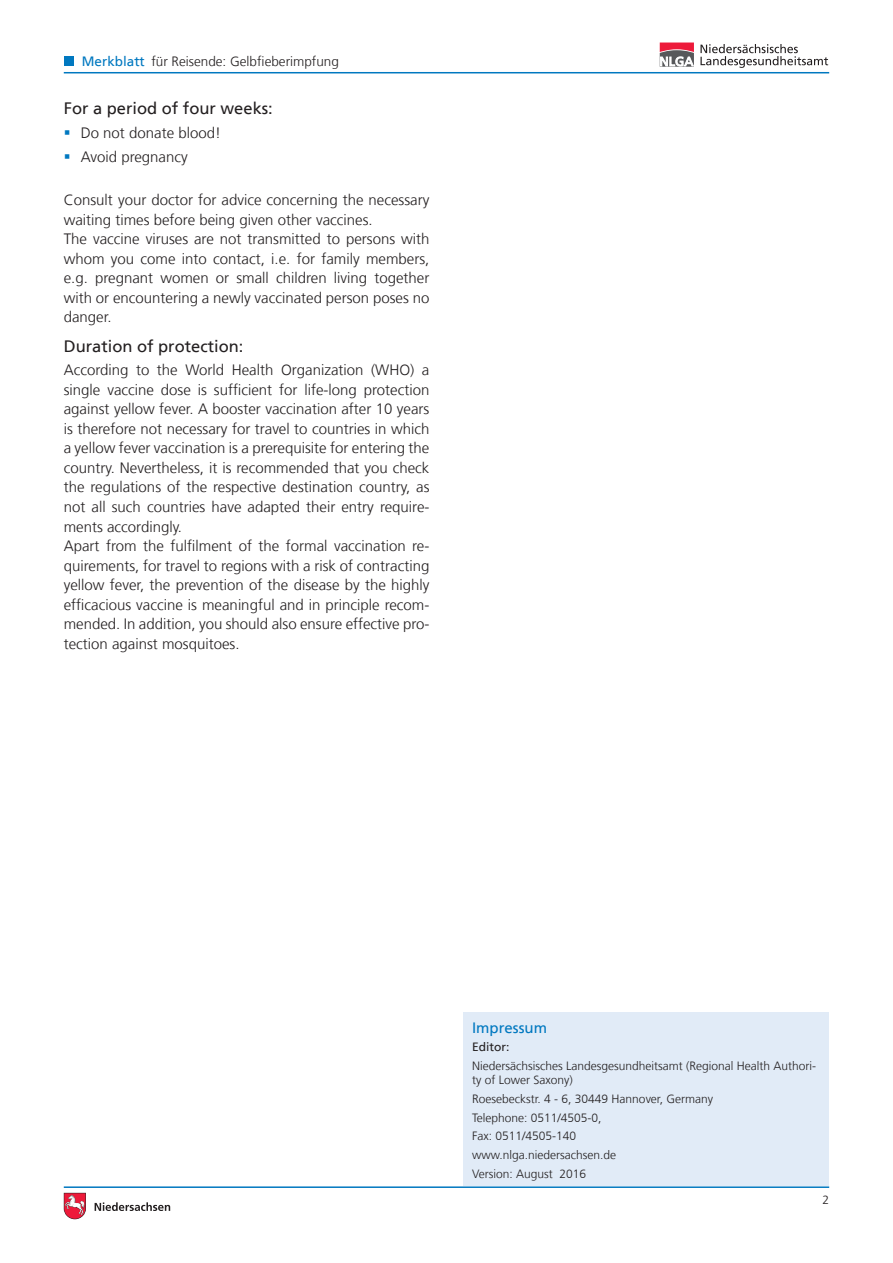
<style>
.page{position:relative;width:893px;height:1263px;background:#fff}
.page>*{position:absolute;margin:0;border:0;box-sizing:border-box;transform-origin:0 0}
.Mb_Überschrift_im_Te{font:16.5px "NDS Frutiger";color:#231f20}
.Mb_Text_ohne_Einzug{font:300 15px/19.5px "NDS Frutiger";color:#231f20;text-align:justify}
.t1{font:15px "NDS Frutiger";color:#0078c0}
.MbInfo_Kopfzeile{font:300 13.5px "NDS Frutiger";color:#231f20}
.t2{font:13.5px "NDS Frutiger";color:#0078c0}
.t3{font:300 12px/14.4px "NDS Frutiger";color:#231f20}
.t4{font:12px "NDS Frutiger";color:#231f20}
</style>
<div class="page">
<hr style="left:64px;top:72px;width:765px;height:1px;background:#0078c0">
<hr style="left:64px;top:1186px;width:765px;height:2px;background:#0078c0">
<div style="left:65px;top:56px;width:9px;height:10px;background:#0078c0"></div>
<svg style="left:95px;top:1202px;width:75px;height:9px"></svg>
<svg style="left:64px;top:1193px;width:22px;height:27px"></svg>
<svg style="left:660px;top:43px;width:34px;height:24px"></svg>
<svg style="left:700px;top:44px;width:128px;height:24px"></svg>
<div style="left:463px;top:1013px;width:366px;height:173px;background:#e1ebf7"></div>
<p class="MbInfo_Kopfzeile" style="left:151px;top:54px;width:189px">für Reisende: Gelbfieberimpfung</p>
<p class="Mb_Überschrift_im_Te" style="left:64px;top:99px;width:211px">For a period of four weeks:</p>
<p class="Mb_Text_ohne_Einzug" style="left:81px;top:123px;width:142px">Do not donate blood!</p>
<p class="Mb_Text_ohne_Einzug" style="left:81px;top:147px;width:108px">Avoid pregnancy</p>
<p class="Mb_Text_ohne_Einzug" style="left:64px;top:190px;width:367px">Consult your doctor for advice concerning the necessary waiting times before being given other vaccines.</p>
<p class="Mb_Text_ohne_Einzug" style="left:64px;top:229px;width:367px">The vaccine viruses are not transmitted to persons with whom you come into contact, i.e. for family members, e.g. pregnant women or small children living together with or encountering a newly vaccinated person poses no danger.</p>
<p class="Mb_Überschrift_im_Te" style="left:64px;top:336px;width:181px">Duration of protection:</p>
<p class="Mb_Text_ohne_Einzug" style="left:64px;top:361px;width:367px">According to the World Health Organization (WHO) a single vaccine dose is sufficient for life-long protection against yellow fever. A booster vaccination after 10 years is therefore not necessary for travel to countries in which a yellow fever vaccination is a prerequisite for entering the country. Nevertheless, it is recommended that you check the regulations of the respective destination country, as not all such countries have adapted their entry require&shy;ments accordingly.</p>
<p class="Mb_Text_ohne_Einzug" style="left:64px;top:536px;width:367px">Apart from the fulfilment of the formal vaccination re&shy;quirements, for travel to regions with a risk of contracting yellow fever, the prevention of the disease by the highly efficacious vaccine is meaningful and in principle recom&shy;mended. In addition, you should also ensure effective pro&shy;tection against mosquitoes.</p>
<p class="t2" style="left:82px;top:53px;width:65px">Merkblatt</p>
<p class="t1" style="left:472px;top:1018px;width:77px">Impressum</p>
<p class="t4" style="left:472px;top:1040px;width:39px">Editor:</p>
<p class="t3" style="left:472px;top:1059px;width:346px">Niedersächsisches Landesgesundheitsamt (Regional Health Authori&shy;ty of Lower Saxony)</p>
<p class="t3" style="left:472px;top:1092px;width:243px">Roesebeckstr. 4 - 6, 30449 Hannover, Germany</p>
<p class="t3" style="left:472px;top:1110px;width:131px">Telephone: 0511/4505-0,</p>
<p class="t3" style="left:472px;top:1129px;width:106px">Fax: 0511/4505-140</p>
<p class="t3" style="left:472px;top:1148px;width:146px">www.nlga.niedersachsen.de</p>
<p class="t3" style="left:472px;top:1166px;width:116px">Version: August 2016</p>
<p class="t3" style="left:822px;top:1193px;width:8px">2</p>
</div>
